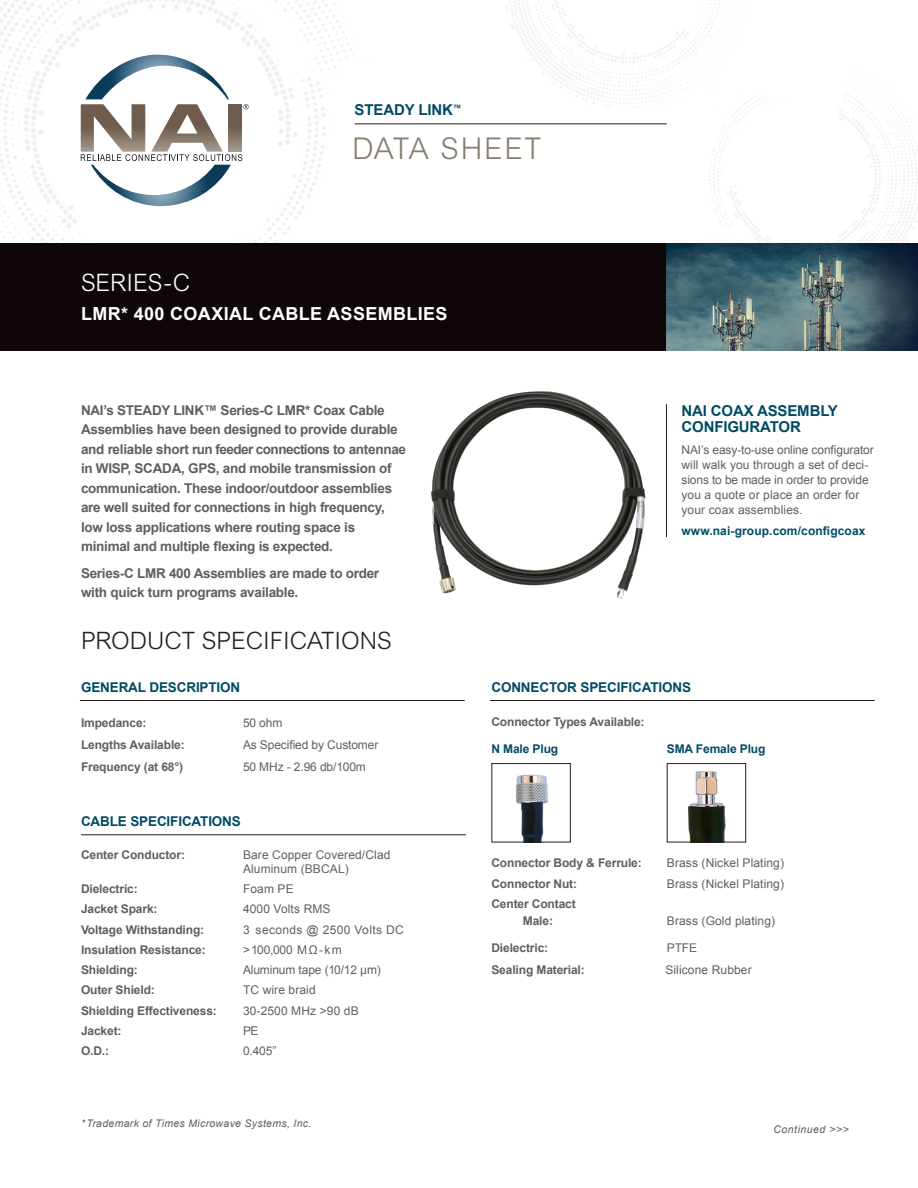
<style>
.page{position:relative;width:918px;height:1188px;background:#fff}
.page>*{position:absolute;margin:0;border:0;box-sizing:border-box;transform-origin:0 0}
.Quote-2{font:300 30px "Arial";letter-spacing:.06em;color:#887f6f}
.t1{font:300 24px "Arial";color:#231f20}
.Quote-2-2{font:300 24px "Arial";color:#fff}
.Quote-2-3{font:700 18px "Arial";letter-spacing:.02em;color:#fff}
.Quote-2-4{font:700 15px/16.5px "Arial";letter-spacing:-.01em;color:#004b64}
.Quote-2-5{font:700 13.5px/19.5px "Arial";letter-spacing:-.02em;color:#5f5f62}
.t2{font:700 13.5px "Arial";letter-spacing:-.01em;color:#004b64}
.t3{font:12px/15px "Arial";letter-spacing:.01em;color:#5f5f62}
.t4{font:700 12px "Arial";letter-spacing:-.01em;color:#5f5f62}
.t5{font:12px "Arial";letter-spacing:-.01em;color:#5f5f62}
.t6{font:700 12px "Arial";letter-spacing:.01em;color:#004b64}
.t7{font:700 12px "Arial";letter-spacing:-.01em;color:#004b64}
.t8{font:12px "Arial";letter-spacing:.03em;color:#5f5f62}
.t9{font:italic 10.5px "Arial";letter-spacing:.03em;color:#5f5f62}
.t10{font:italic 10.5px "Arial";letter-spacing:.05em;color:#5f5f62}
</style>
<div class="page">
<hr style="left:81px;top:834px;width:385px;height:1px;background:#231f20">
<hr style="left:80px;top:700px;width:385px;height:1px;background:#231f20">
<hr style="left:490px;top:700px;width:385px;height:1px;background:#231f20">
<img style="left:688px;top:771px;width:38px;height:69px">
<div style="left:667px;top:763px;width:79px;height:79px;border:1px solid #231f20"></div>
<img style="left:516px;top:774px;width:32px;height:66px">
<div style="left:491px;top:763px;width:80px;height:79px;border:1px solid #231f20"></div>
<svg style="left:81px;top:55px;width:168px;height:151px"></svg>
<hr style="left:355px;top:123px;width:312px;height:1px;background:#231f20">
<div style="left:0;top:243px;width:918px;height:108px;background:#0e0607"></div>
<img style="left:666px;top:243px;width:252px;height:108px">
<img style="left:431px;top:391px;width:236px;height:208px">
<p class="Quote-2-4" style="left:355px;top:102px;width:108px">STEADY LINK<sup>™</sup></p>
<p class="Quote-2" style="left:352px;top:131px;width:190px">DATA SHEET</p>
<p class="Quote-2-2" style="left:81px;top:269px;width:111px">SERIES-C</p>
<p class="Quote-2-3" style="left:81px;top:304px;width:368px">LMR* 400 COAXIAL CABLE ASSEMBLIES</p>
<p class="Quote-2-5" style="left:81px;top:400px;width:327px">NAI’s STEADY LINK™ Series-C LMR* Coax Cable Assemblies have been designed to provide durable and reliable short run feeder connections to antennae in WISP, SCADA, GPS, and mobile transmission of communication. These indoor/outdoor assemblies are well suited for connections in high frequency, low loss applications where routing space is minimal and multiple flexing is expected.</p>
<p class="Quote-2-5" style="left:81px;top:563px;width:300px">Series-C LMR 400 Assemblies are made to order with quick turn programs available.</p>
<p class="t1" style="left:81px;top:627px;width:312px">PRODUCT SPECIFICATIONS</p>
<p class="t2" style="left:81px;top:679px;width:161px">GENERAL DESCRIPTION</p>
<p class="t4" style="left:81px;top:716px;width:67px">Impedance:</p>
<p class="t3" style="left:243px;top:715px;width:41px">50 ohm</p>
<p class="t4" style="left:81px;top:738px;width:105px">Lengths Available:</p>
<p class="t5" style="left:243px;top:738px;width:137px">As Specified by Customer</p>
<p class="t4" style="left:81px;top:760px;width:104px">Frequency (at 68°)</p>
<p class="t5" style="left:243px;top:760px;width:124px">50 MHz - 2.96 db/100m</p>
<p class="t2" style="left:81px;top:813px;width:161px">CABLE SPECIFICATIONS</p>
<p class="t4" style="left:81px;top:848px;width:106px">Center Conductor:</p>
<p class="t3" style="left:243px;top:848px;width:149px;line-height:13.5px">Bare Copper Covered/Clad<br>Aluminum (BBCAL)</p>
<p class="t4" style="left:81px;top:882px;width:58px">Dielectric:</p>
<p class="t3" style="left:243px;top:881px;width:52px">Foam PE</p>
<p class="t4" style="left:81px;top:902px;width:78px">Jacket Spark:</p>
<p class="t3" style="left:243px;top:902px;width:89px">4000 Volts RMS</p>
<p class="t4" style="left:81px;top:923px;width:125px">Voltage Withstanding:</p>
<p class="t8" style="left:243px;top:923px;width:162px">3 seconds @ 2500 Volts DC</p>
<p class="t4" style="left:81px;top:943px;width:126px">Insulation Resistance:</p>
<p class="t5" style="left:243px;top:943px;width:100px">&gt;100,000 MΩ-km</p>
<p class="t4" style="left:81px;top:963px;width:58px">Shielding:</p>
<p class="t5" style="left:243px;top:963px;width:139px">Aluminum tape (10/12 µm)</p>
<p class="t4" style="left:81px;top:983px;width:75px">Outer Shield:</p>
<p class="t3" style="left:243px;top:983px;width:74px">TC wire braid</p>
<p class="t4" style="left:81px;top:1004px;width:137px">Shielding Effectiveness:</p>
<p class="t3" style="left:243px;top:1003px;width:117px">30-2500 MHz &gt;90 dB</p>
<p class="t4" style="left:81px;top:1024px;width:42px">Jacket:</p>
<p class="t3" style="left:243px;top:1023px;width:17px">PE</p>
<p class="t4" style="left:81px;top:1044px;width:30px">O.D.:</p>
<p class="t3" style="left:243px;top:1043px;width:35px">0.405”</p>
<p class="t9" style="left:81px;top:1117px;width:232px">*Trademark of Times Microwave Systems, Inc.</p>
<p class="Quote-2-4" style="left:681px;top:402px;width:158px">NAI COAX ASSEMBLY<br>CONFIGURATOR</p>
<p class="t3" style="left:681px;top:442px;width:194px">NAI’s easy-to-use online configurator will walk you through a set of deci&shy;sions to be made in order to provide you a quote or place an order for your coax assemblies.</p>
<p class="t6" style="left:681px;top:524px;width:186px">www.nai-group.com/configcoax</p>
<p class="t2" style="left:491px;top:679px;width:201px">CONNECTOR SPECIFICATIONS</p>
<p class="t4" style="left:491px;top:715px;width:155px">Connector Types Available:</p>
<p class="t7" style="left:491px;top:742px;width:68px">N Male Plug</p>
<p class="t7" style="left:667px;top:742px;width:100px">SMA Female Plug</p>
<p class="t4" style="left:491px;top:856px;width:152px">Connector Body &amp; Ferrule:</p>
<p class="t3" style="left:667px;top:856px;width:119px">Brass (Nickel Plating)</p>
<p class="t4" style="left:491px;top:877px;width:87px">Connector Nut:</p>
<p class="t3" style="left:667px;top:876px;width:119px">Brass (Nickel Plating)</p>
<p class="t4" style="left:491px;top:897px;width:86px">Center Contact</p>
<p class="t4" style="left:523px;top:914px;width:32px">Male:</p>
<p class="t3" style="left:667px;top:913px;width:110px">Brass (Gold plating)</p>
<p class="t4" style="left:491px;top:941px;width:58px">Dielectric:</p>
<p class="t3" style="left:667px;top:940px;width:32px">PTFE</p>
<p class="t4" style="left:491px;top:963px;width:95px">Sealing Material:</p>
<p class="t3" style="left:665px;top:962px;width:88px">Silicone Rubber</p>
<p class="t10" style="left:773px;top:1123px;width:77px">Continued &gt;&gt;&gt;</p>
</div>
